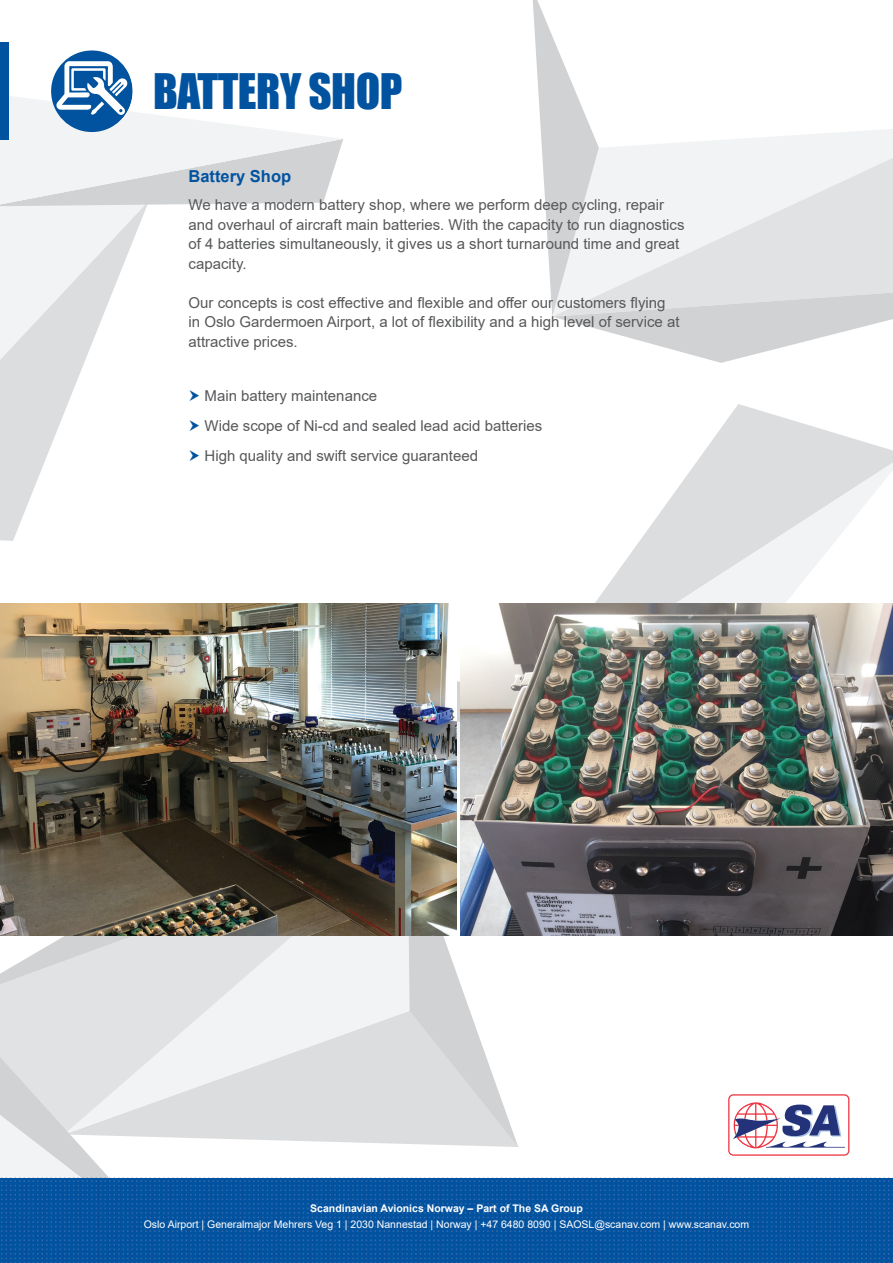
<style>
.page{position:relative;width:893px;height:1263px;background:#fff}
.page>*{position:absolute;margin:0;border:0;box-sizing:border-box;transform-origin:0 0}
.t1{font:45px "Impact";letter-spacing:-.01em;color:#0153a0}
.t2{font:700 16.5px "Arial";color:#0153a0}
.t3{font:15px/19.5px "Arial";color:#57585a}
.t4{font:10.5px "Arial";color:#fff}
.t5{font:700 10.5px "Arial";color:#fff}
</style>
<div class="page">
<svg style="left:174px;top:1134px;width:345px;height:13px"></svg>
<svg style="left:174px;top:1002px;width:234px;height:132px;fill:#dcdddf"></svg>
<svg style="left:408px;top:880px;width:110px;height:267px"></svg>
<svg style="left:0;top:936px;width:408px;height:66px;fill:#e1e2e4"></svg>
<svg style="left:0;top:1002px;width:174px;height:176px"></svg>
<svg style="left:702px;top:404px;width:191px;height:50px;fill:#dcdddf"></svg>
<svg style="left:524px;top:454px;width:369px;height:150px"></svg>
<img style="left:0;top:1178px;width:893px;height:85px">
<svg style="left:532px;top:0;width:361px;height:363px"></svg>
<svg style="left:0;top:206px;width:147px;height:326px"></svg>
<div style="left:0;top:43px;width:9px;height:97px;background:#0153a0"></div>
<svg style="left:728px;top:1094px;width:121px;height:62px"></svg>
<img style="left:0;top:604px;width:456px;height:332px">
<img style="left:461px;top:604px;width:432px;height:332px">
<svg style="left:0;top:50px;width:343px;height:156px"></svg>
<h1 class="t1" style="left:153px;top:57px;width:251px">BATTERY SHOP</h1>
<p class="t2" style="left:189px;top:165px;width:104px">Battery Shop</p>
<p class="t3" style="left:189px;top:195px;width:498px">We have a modern battery shop, where we perform deep cycling, repair and overhaul of aircraft main batteries. With the capacity to run diagnostics of 4 batteries simultaneously, it gives us a short turnaround time and great capacity.</p>
<p class="t3" style="left:189px;top:292px;width:493px">Our concepts is cost effective and flexible and offer our customers flying in Oslo Gardermoen Airport, a lot of flexibility and a high level of service at attractive prices.</p>
<p class="t3" style="left:205px;top:380px;width:339px;line-height:30px">Main battery maintenance<br>Wide scope of Ni-cd and sealed lead acid batteries<br>High quality and swift service guaranteed</p>
<p class="t5" style="left:310px;top:1201px;width:274px">Scandinavian Avionics Norway – Part of The SA Group</p>
<p class="t4" style="left:144px;top:1217px;width:607px">Oslo Airport | Generalmajor Mehrers Veg 1 | 2030 Nannestad | Norway | +47 6480 8090 | SAOSL@scanav.com | www.scanav.com</p>
</div>
